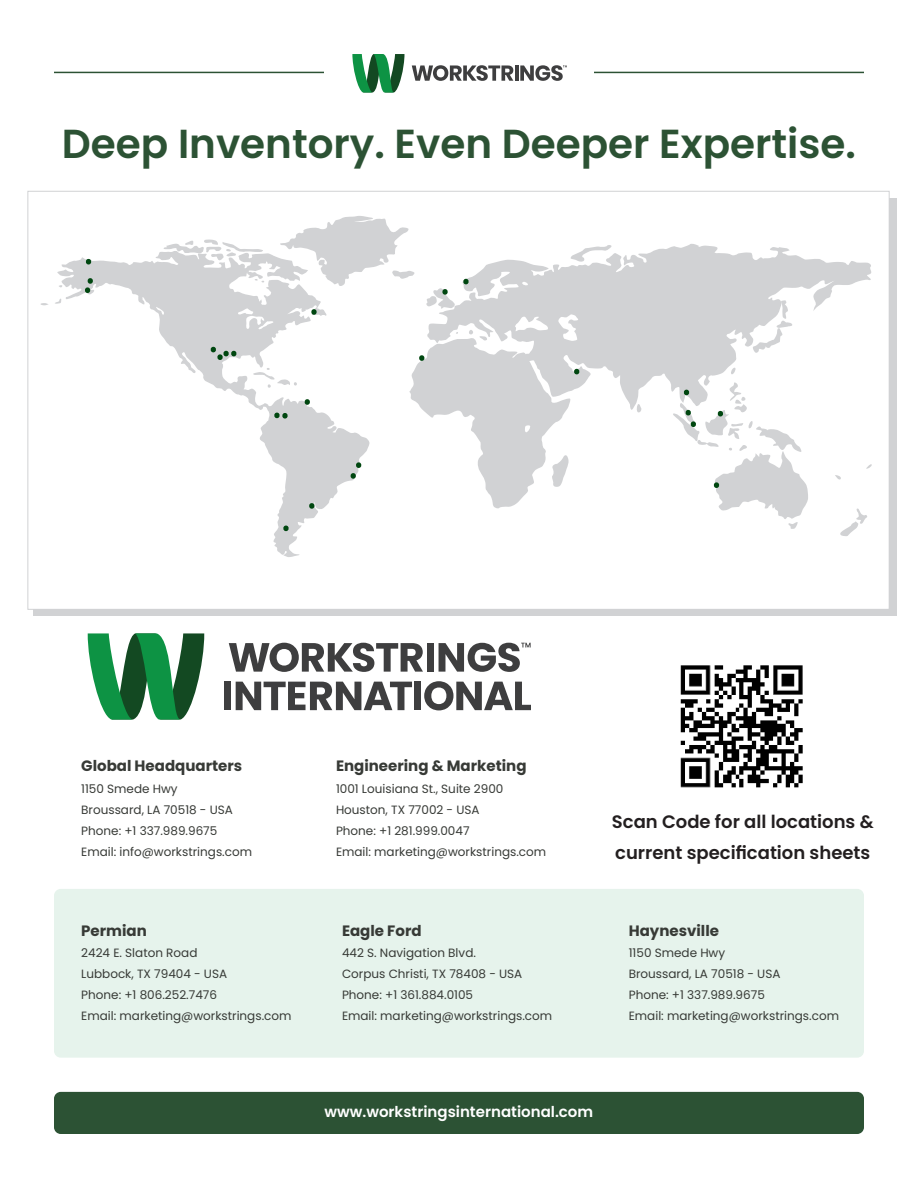
<style>
.page{position:relative;width:918px;height:1188px;background:#fff}
.page>*{position:absolute;margin:0;border:0;box-sizing:border-box;transform-origin:0 0}
.Super_Head_G_27_SB{font:600 40.5px "Poppins";color:#2c5234}
.t1{font:600 18px "Poppins";color:#231f20}
.t2{font:700 15px "Poppins";color:#373a36}
.t3{font:600 15px "Poppins";color:#fff}
.t4{font:12px "Poppins";color:#373a36}
</style>
<div class="page">
<div style="left:54px;top:889px;width:810px;height:169px;background:#e6f3ec;border-radius:7px"></div>
<hr style="left:594px;top:72px;width:270px;height:1px;background:#2c5234">
<hr style="left:54px;top:72px;width:270px;height:1px;background:#2c5234">
<svg style="left:352px;top:54px;width:53px;height:38px"></svg>
<svg style="left:412px;top:65px;width:101px;height:16px"></svg>
<hr style="left:515px;top:65px;width:3px;height:16px;background:#3e3e3f">
<svg style="left:520px;top:65px;width:46px;height:16px"></svg>
<div style="left:54px;top:1092px;width:810px;height:42px;background:#2c5234;border-radius:7px"></div>
<svg style="left:87px;top:633px;width:118px;height:87px"></svg>
<svg style="left:229px;top:643px;width:194px;height:29px"></svg>
<div style="left:427px;top:643px;width:7px;height:29px;background:#3e3e3f"></div>
<div style="left:224px;top:682px;width:7px;height:28px;background:#3e3e3f"></div>
<svg style="left:236px;top:682px;width:176px;height:28px"></svg>
<div style="left:414px;top:682px;width:7px;height:28px;background:#3e3e3f"></div>
<svg style="left:424px;top:681px;width:106px;height:29px"></svg>
<svg style="left:439px;top:643px;width:91px;height:29px"></svg>
<div style="left:33px;top:198px;width:864px;height:418px;background:#d1d2d4"></div>
<div style="left:28px;top:192px;width:861px;height:417px;background:#fff"></div>
<svg style="left:40px;top:302px;width:17px;height:3px"></svg>
<svg style="left:57px;top:252px;width:313px;height:305px"></svg>
<svg style="left:254px;top:278px;width:11px;height:5px"></svg>
<svg style="left:163px;top:239px;width:100px;height:22px"></svg>
<svg style="left:278px;top:216px;width:137px;height:70px"></svg>
<svg style="left:253px;top:368px;width:45px;height:20px"></svg>
<svg style="left:428px;top:244px;width:444px;height:166px;fill:#d1d2d4"></svg>
<svg style="left:570px;top:244px;width:42px;height:18px"></svg>
<svg style="left:752px;top:300px;width:41px;height:53px"></svg>
<svg style="left:730px;top:367px;width:7px;height:7px"></svg>
<svg style="left:840px;top:508px;width:27px;height:28px"></svg>
<svg style="left:866px;top:464px;width:6px;height:5px"></svg>
<svg style="left:835px;top:475px;width:6px;height:5px"></svg>
<svg style="left:210px;top:347px;width:27px;height:13px"></svg>
<svg style="left:304px;top:399px;width:7px;height:6px"></svg>
<svg style="left:273px;top:413px;width:16px;height:6px"></svg>
<svg style="left:426px;top:288px;width:29px;height:21px"></svg>
<svg style="left:462px;top:279px;width:8px;height:5px"></svg>
<svg style="left:409px;top:330px;width:171px;height:179px"></svg>
<svg style="left:671px;top:382px;width:137px;height:147px"></svg>
<svg style="left:350px;top:462px;width:12px;height:17px"></svg>
<svg style="left:308px;top:503px;width:7px;height:6px"></svg>
<svg style="left:282px;top:526px;width:8px;height:5px"></svg>
<svg style="left:310px;top:309px;width:8px;height:6px"></svg>
<svg style="left:84px;top:278px;width:10px;height:15px"></svg>
<svg style="left:85px;top:259px;width:7px;height:6px"></svg>
<img style="left:680px;top:665px;width:123px;height:123px">
<p class="Super_Head_G_27_SB" style="left:62px;top:121px;width:796px">Deep Inventory. Even Deeper Expertise.</p>
<h2 class="t2" style="left:81px;top:757px;width:162px">Global Headquarters</h2>
<h2 class="t4" style="left:81px;top:781px;width:98px">1150 Smede Hwy</h2>
<p class="t4" style="left:81px;top:802px;width:153px">Broussard, LA 70518 - USA</p>
<p class="t4" style="left:81px;top:824px;width:138px">Phone: +1 337.989.9675</p>
<p class="t4" style="left:81px;top:845px;width:172px">Email: info@workstrings.com</p>
<h2 class="t2" style="left:81px;top:922px;width:67px">Permian</h2>
<h2 class="t4" style="left:81px;top:946px;width:118px">2424 E. Slaton Road</h2>
<p class="t4" style="left:81px;top:967px;width:147px">Lubbock, TX 79404 - USA</p>
<p class="t4" style="left:81px;top:988px;width:137px">Phone: +1 806.252.7476</p>
<p class="t4" style="left:81px;top:1009px;width:212px">Email: marketing@workstrings.com</p>
<h2 class="t2" style="left:336px;top:757px;width:192px">Engineering &amp; Marketing</h2>
<p class="t4" style="left:336px;top:781px;width:169px">1001 Louisiana St., Suite 2900</p>
<p class="t4" style="left:336px;top:802px;width:145px">Houston, TX 77002 - USA</p>
<p class="t4" style="left:336px;top:824px;width:135px">Phone: +1 281.999.0047</p>
<p class="t4" style="left:336px;top:845px;width:212px">Email: marketing@workstrings.com</p>
<h2 class="t2" style="left:342px;top:922px;width:81px">Eagle Ford</h2>
<p class="t4" style="left:342px;top:946px;width:135px">442 S. Navigation Blvd.</p>
<p class="t4" style="left:342px;top:967px;width:182px">Corpus Christi, TX 78408 - USA</p>
<p class="t4" style="left:342px;top:988px;width:133px">Phone: +1 361.884.0105</p>
<p class="t4" style="left:342px;top:1009px;width:212px">Email: marketing@workstrings.com</p>
<p class="t1" style="left:612px;top:812px;width:263px">Scan Code for all locations &amp;</p>
<p class="t1" style="left:615px;top:842px;width:257px">current specification sheets</p>
<h2 class="t2" style="left:629px;top:922px;width:92px">Haynesville</h2>
<h2 class="t4" style="left:629px;top:946px;width:98px">1150 Smede Hwy</h2>
<p class="t4" style="left:629px;top:967px;width:153px">Broussard, LA 70518 - USA</p>
<p class="t4" style="left:629px;top:988px;width:138px">Phone: +1 337.989.9675</p>
<p class="t4" style="left:629px;top:1009px;width:212px">Email: marketing@workstrings.com</p>
<p class="t3" style="left:324px;top:1103px;width:270px">www.workstringsinternational.com</p>
</div>
